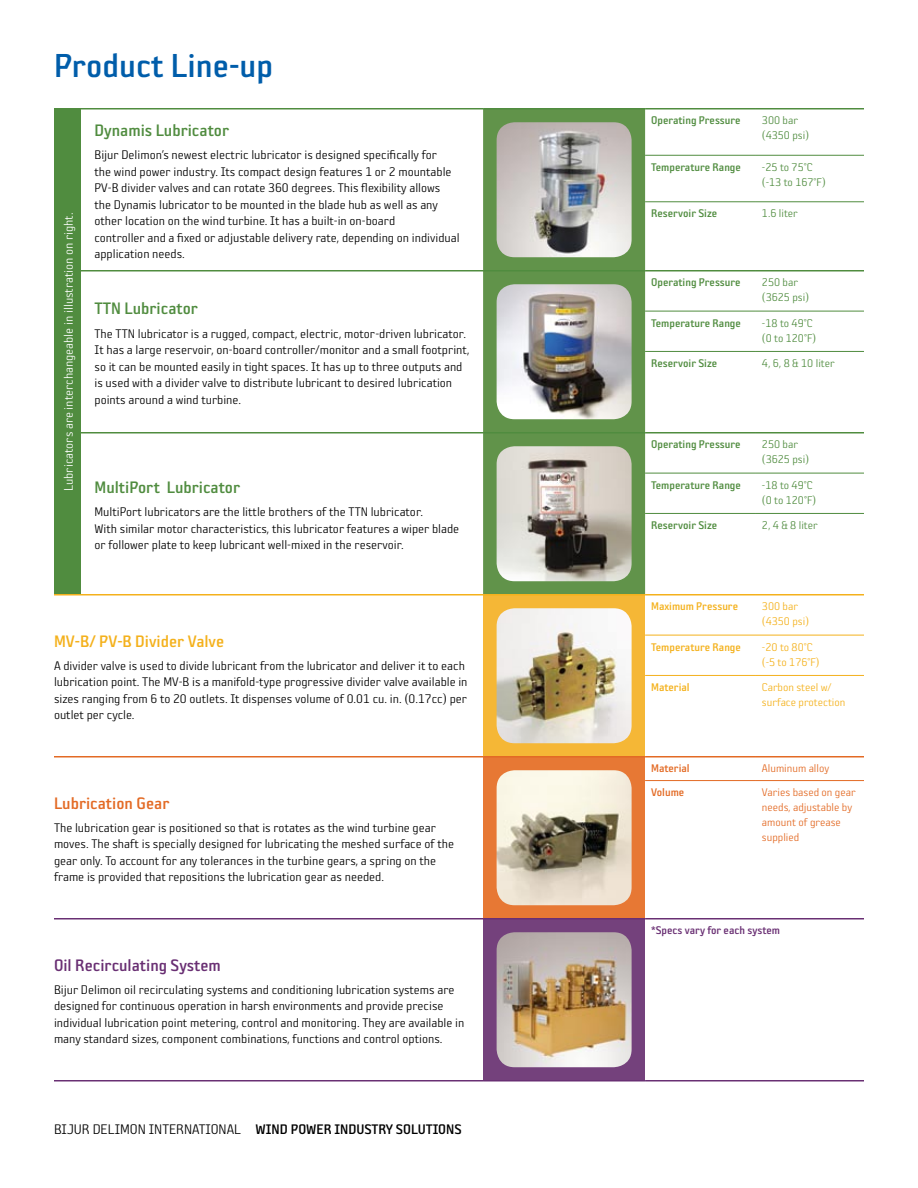
<style>
.page{position:relative;width:918px;height:1188px;background:#fff}
.page>*{position:absolute;margin:0;border:0;box-sizing:border-box;transform-origin:0 0}
._01-Title{font:36px "Sophisto C Gauge";color:#005daa}
._05-Content{font:18px "Sophisto C Gauge";color:#508c3f}
._05-Content-2{font:18px "Sophisto C Gauge";color:#692f73}
._05-Content-3{font:18px "Sophisto C Gauge";color:#f4b11c}
._05-Content-4{font:18px "Sophisto C Gauge";letter-spacing:.005em;color:#e36a24}
.t1{font:15px "Sophisto C Gauge";color:#000}
._08-Table-Content{font:13.5px/16.5px "Sophisto A Gauge";color:#000}
._08-Table-Content-2{font:13.5px "Sophisto A Gauge";color:#fff}
._07-Table-Header{font:12px "Sophisto C Gauge";color:#508c3f}
._08-Table-Content-3{font:12px/15px "Sophisto A Gauge";color:#508c3f}
._08-Table-Content-4{font:12px/15px "Sophisto A Gauge";color:#e36a24}
._08-Table-Content-5{font:12px/15px "Sophisto A Gauge";color:#f4b11c}
._07-Table-Header-2{font:12px "Sophisto C Gauge";color:#f4b11c}
._07-Table-Header-3{font:12px "Sophisto C Gauge";color:#692f73}
._07-Table-Header-4{font:12px "Sophisto C Gauge";color:#e36a24}
.s1{font-family:"Sophisto A Gauge"}
</style>
<div class="page">
<div style="left:54px;top:109px;width:27px;height:486px;background:#508c3f"></div>
<div style="left:483px;top:110px;width:162px;height:484px;background:#61934a"></div>
<div style="left:483px;top:595px;width:162px;height:162px;background:#f5b736"></div>
<div style="left:483px;top:757px;width:162px;height:162px;background:#e77834"></div>
<div style="left:483px;top:919px;width:162px;height:162px;background:#74417c"></div>
<hr style="left:54px;top:108px;width:27px;height:2px;background:#508c3f">
<hr style="left:81px;top:108px;width:402px;height:2px;background:#508c3f">
<hr style="left:483px;top:108px;width:162px;height:2px;background:#508c3f">
<hr style="left:645px;top:108px;width:111px;height:2px;background:#508c3f">
<hr style="left:756px;top:108px;width:108px;height:2px;background:#508c3f">
<hr style="left:645px;top:155px;width:111px;height:1px;background:#508c3f">
<hr style="left:756px;top:155px;width:108px;height:1px;background:#508c3f">
<hr style="left:645px;top:202px;width:111px;height:1px;background:#508c3f">
<hr style="left:756px;top:202px;width:108px;height:1px;background:#508c3f">
<hr style="left:81px;top:270px;width:402px;height:2px;background:#508c3f">
<hr style="left:483px;top:270px;width:162px;height:2px;background:#508c3f">
<hr style="left:645px;top:270px;width:111px;height:2px;background:#508c3f">
<hr style="left:756px;top:270px;width:108px;height:2px;background:#508c3f">
<hr style="left:645px;top:311px;width:111px;height:1px;background:#508c3f">
<hr style="left:756px;top:311px;width:108px;height:1px;background:#508c3f">
<hr style="left:645px;top:351px;width:111px;height:1px;background:#508c3f">
<hr style="left:756px;top:351px;width:108px;height:1px;background:#508c3f">
<hr style="left:81px;top:432px;width:402px;height:2px;background:#508c3f">
<hr style="left:483px;top:432px;width:162px;height:2px;background:#508c3f">
<hr style="left:645px;top:432px;width:111px;height:2px;background:#508c3f">
<hr style="left:756px;top:432px;width:108px;height:2px;background:#508c3f">
<hr style="left:645px;top:473px;width:111px;height:1px;background:#508c3f">
<hr style="left:756px;top:473px;width:108px;height:1px;background:#508c3f">
<hr style="left:645px;top:513px;width:111px;height:1px;background:#508c3f">
<hr style="left:756px;top:513px;width:108px;height:1px;background:#508c3f">
<hr style="left:54px;top:918px;width:27px;height:2px;background:#692f73">
<hr style="left:81px;top:918px;width:402px;height:2px;background:#692f73">
<hr style="left:483px;top:918px;width:162px;height:2px;background:#692f73">
<hr style="left:645px;top:918px;width:111px;height:2px;background:#692f73">
<hr style="left:756px;top:918px;width:108px;height:2px;background:#692f73">
<hr style="left:54px;top:1080px;width:27px;height:2px;background:#692f73">
<hr style="left:81px;top:1080px;width:402px;height:2px;background:#692f73">
<hr style="left:483px;top:1080px;width:162px;height:2px;background:#692f73">
<hr style="left:645px;top:1080px;width:111px;height:2px;background:#692f73">
<hr style="left:756px;top:1080px;width:108px;height:2px;background:#692f73">
<hr style="left:645px;top:780px;width:111px;height:1px;background:#e36a24">
<hr style="left:756px;top:780px;width:108px;height:1px;background:#e36a24">
<hr style="left:54px;top:594px;width:27px;height:2px;background:#f4b11c">
<hr style="left:81px;top:594px;width:402px;height:2px;background:#f4b11c">
<hr style="left:483px;top:594px;width:162px;height:2px;background:#f4b11c">
<hr style="left:645px;top:594px;width:111px;height:2px;background:#f4b11c">
<hr style="left:756px;top:594px;width:108px;height:2px;background:#f4b11c">
<hr style="left:645px;top:635px;width:111px;height:1px;background:#f4b11c">
<hr style="left:756px;top:635px;width:108px;height:1px;background:#f4b11c">
<hr style="left:645px;top:675px;width:111px;height:1px;background:#f4b11c">
<hr style="left:756px;top:675px;width:108px;height:1px;background:#f4b11c">
<hr style="left:54px;top:756px;width:27px;height:2px;background:#e36a24">
<hr style="left:81px;top:756px;width:402px;height:2px;background:#e36a24">
<hr style="left:483px;top:756px;width:162px;height:2px;background:#e36a24">
<hr style="left:645px;top:756px;width:111px;height:2px;background:#e36a24">
<hr style="left:756px;top:756px;width:108px;height:2px;background:#e36a24">
<img style="left:497px;top:122px;width:135px;height:135px">
<img style="left:497px;top:284px;width:135px;height:135px">
<img style="left:497px;top:446px;width:135px;height:135px">
<img style="left:497px;top:608px;width:135px;height:135px">
<img style="left:497px;top:770px;width:135px;height:135px">
<img style="left:497px;top:932px;width:135px;height:135px">
<p class="_01-Title" style="left:54px;top:45px;width:221px">Product Line-up</p>
<p class="_08-Table-Content-2" style="left:61px;top:491px;width:280px;rotate:-90deg">Lubricators are interchangeable in illustration on right.</p>
<p class="_05-Content" style="left:94px;top:120px;width:136px">Dynamis Lubricator</p>
<p class="_08-Table-Content" style="left:94px;top:146px;width:367px">Bijur Delimon’s newest electric lubricator is designed specifically for<br>the wind power industry. Its compact design features 1 or 2 mountable PV-B divider valves and can rotate 360 degrees. This flexibility allows the Dynamis lubricator to be mounted in the blade hub as well as any other location on the wind turbine. It has a built-in on-board<br>controller and a fixed or adjustable delivery rate, depending on individual application needs.</p>
<p class="_05-Content" style="left:94px;top:298px;width:105px">TTN Lubricator</p>
<p class="_08-Table-Content" style="left:94px;top:325px;width:377px">The TTN lubricator is a rugged, compact, electric, motor-driven lubricator.<br>It has a large reservoir, on-board controller/monitor and a small footprint, so it can be mounted easily in tight spaces. It has up to three outputs and is used with a divider valve to distribute lubricant to desired lubrication points around a wind turbine.</p>
<p class="_05-Content" style="left:94px;top:477px;width:147px">MultiPort Lubricator</p>
<p class="_08-Table-Content" style="left:94px;top:503px;width:366px">MultiPort lubricators are the little brothers of the TTN lubricator.<br>With similar motor characteristics, this lubricator features a wiper blade or follower plate to keep lubricant well-mixed in the reservoir.</p>
<p class="_05-Content-3" style="left:54px;top:631px;width:172px">MV-B/ PV-B Divider Valve</p>
<p class="_08-Table-Content" style="left:54px;top:657px;width:415px">A divider valve is used to divide lubricant from the lubricator and deliver it to each lubrication point. The MV-B is a manifold-type progressive divider valve available in sizes ranging from 6 to 20 outlets. It dispenses volume of 0.01 cu. in. (0.17cc) per outlet per cycle.</p>
<p class="_05-Content-4" style="left:54px;top:793px;width:117px">Lubrication Gear</p>
<p class="_08-Table-Content" style="left:54px;top:819px;width:402px">The lubrication gear is positioned so that is rotates as the wind turbine gear moves. The shaft is specially designed for lubricating the meshed surface of the gear only. To account for any tolerances in the turbine gears, a spring on the frame is provided that repositions the lubrication gear as needed.</p>
<p class="_05-Content-2" style="left:54px;top:955px;width:168px">Oil Recirculating System</p>
<p class="_08-Table-Content" style="left:54px;top:981px;width:412px">Bijur Delimon oil recirculating systems and conditioning lubrication systems are designed for continuous operation in harsh environments and provide precise individual lubrication point metering, control and monitoring. They are available in many standard sizes, component combinations, functions and control options.</p>
<p class="t1" style="left:54px;top:1121px;width:409px"><span class="s1">Bijur Delimon International</span> Wind power industry solutions</p>
<p class="_07-Table-Header" style="left:651px;top:114px;width:91px">Operating Pressure</p>
<p class="_08-Table-Content-3" style="left:762px;top:113px;width:49px">300 bar (4350 psi)</p>
<p class="_07-Table-Header" style="left:651px;top:160px;width:91px">Temperature Range</p>
<p class="_08-Table-Content-3" style="left:762px;top:159px;width:65px">-25 to 75°C (-13 to 167°F)</p>
<p class="_07-Table-Header" style="left:651px;top:207px;width:68px">Reservoir Size</p>
<p class="_08-Table-Content-3" style="left:762px;top:206px;width:37px">1.6 liter</p>
<p class="_07-Table-Header" style="left:651px;top:276px;width:91px">Operating Pressure</p>
<p class="_08-Table-Content-3" style="left:762px;top:275px;width:49px">250 bar (3625 psi)</p>
<p class="_07-Table-Header" style="left:651px;top:316px;width:91px">Temperature Range</p>
<p class="_08-Table-Content-3" style="left:762px;top:315px;width:56px">-18 to 49°C (0 to 120°F)</p>
<p class="_07-Table-Header" style="left:651px;top:356px;width:68px">Reservoir Size</p>
<p class="_08-Table-Content-3" style="left:762px;top:355px;width:74px">4, 6, 8 &amp; 10 liter</p>
<p class="_07-Table-Header" style="left:651px;top:438px;width:91px">Operating Pressure</p>
<p class="_08-Table-Content-3" style="left:762px;top:437px;width:49px">250 bar (3625 psi)</p>
<p class="_07-Table-Header" style="left:651px;top:478px;width:91px">Temperature Range</p>
<p class="_08-Table-Content-3" style="left:762px;top:477px;width:56px">-18 to 49°C (0 to 120°F)</p>
<p class="_07-Table-Header" style="left:651px;top:518px;width:68px">Reservoir Size</p>
<p class="_08-Table-Content-3" style="left:762px;top:517px;width:57px">2, 4 &amp; 8 liter</p>
<p class="_07-Table-Header-2" style="left:651px;top:600px;width:89px">Maximum Pressure</p>
<p class="_08-Table-Content-5" style="left:762px;top:599px;width:49px">300 bar (4350 psi)</p>
<p class="_07-Table-Header-2" style="left:651px;top:640px;width:91px">Temperature Range</p>
<p class="_08-Table-Content-5" style="left:762px;top:639px;width:59px">-20 to 80°C (-5 to 176°F)</p>
<p class="_07-Table-Header-2" style="left:651px;top:680px;width:40px">Material</p>
<p class="_08-Table-Content-5" style="left:762px;top:679px;width:85px">Carbon steel w/ surface protection</p>
<p class="_07-Table-Header-4" style="left:651px;top:762px;width:40px">Material</p>
<p class="_08-Table-Content-4" style="left:762px;top:761px;width:69px">Aluminum alloy</p>
<p class="_07-Table-Header-4" style="left:651px;top:786px;width:35px">Volume</p>
<p class="_08-Table-Content-4" style="left:762px;top:785px;width:95px">Varies based on gear needs, adjustable by amount of grease supplied</p>
<p class="_07-Table-Header-3" style="left:651px;top:924px;width:131px">*Specs vary for each system</p>
</div>
